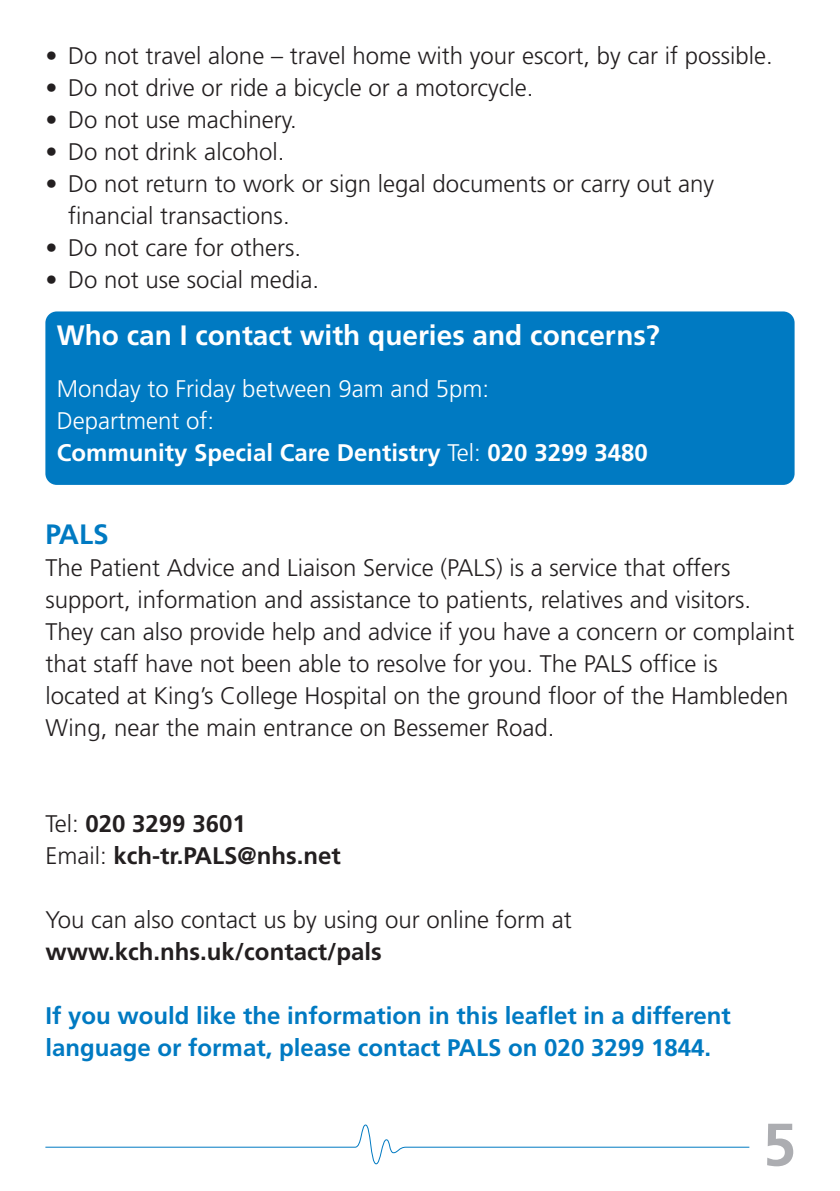
<style>
.page{position:relative;width:840px;height:1191px;background:#fff}
.page>*{position:absolute;margin:0;border:0;box-sizing:border-box;transform-origin:0 0}
.t1{font:700 60px "Frutiger";color:#acadb1}
.t2{font:700 28px "Frutiger";color:#fff}
.t3{font:700 28px "Frutiger";color:#007ac2}
.t4{font:300 24px/32px "Frutiger";color:#231f20}
.t5{font:700 24px/32px "Frutiger";color:#007ac2}
.t6{font:300 24px/32px "Frutiger";color:#fff}
.t7{font:700 24px/32px "Frutiger";color:#231f20}
.s1{font-weight:700}
.s2{font-weight:300}
</style>
<div class="page">
<svg style="left:45px;top:1124px;width:705px;height:40px"></svg>
<div style="left:45px;top:311px;width:749px;height:174px;background:#007ac2;border-radius:11px"></div>
<p class="t4" style="left:45px;top:40px;width:728px">• Do not travel alone – travel home with your escort, by car if possible.</p>
<p class="t4" style="left:45px;top:72px;width:489px">• Do not drive or ride a bicycle or a motorcycle.</p>
<p class="t4" style="left:45px;top:104px;width:253px">• Do not use machinery.</p>
<p class="t4" style="left:45px;top:136px;width:240px">• Do not drink alcohol.</p>
<p class="t4" style="left:68px;top:168px;width:647px;text-indent:-23px">• Do not return to work or sign legal documents or carry out any financial transactions.</p>
<p class="t4" style="left:45px;top:232px;width:257px">• Do not care for others.</p>
<p class="t4" style="left:45px;top:264px;width:275px">• Do not use social media.</p>
<p class="t2" style="left:57px;top:318px;width:604px">Who can I contact with queries and concerns?</p>
<p class="t6" style="left:57px;top:372px;width:592px">Monday to Friday between 9am and 5pm:<br>Department of:<br><span class="s1">Community Special Care Dentistry</span> Tel: <span class="s1">020 3299 3480</span></p>
<p class="t3" style="left:45px;top:518px;width:65px">PALS</p>
<p class="t4" style="left:45px;top:552px;width:750px">The Patient Advice and Liaison Service (PALS) is a service that offers support, information and assistance to patients, relatives and visitors.<br>They can also provide help and advice if you have a concern or complaint that staff have not been able to resolve for you. The PALS office is located at King’s College Hospital on the ground floor of the Hambleden Wing, near the main entrance on Bessemer Road.</p>
<p class="t7" style="left:45px;top:808px;width:297px"><span class="s2">Tel:</span> 020 3299 3601<br><span class="s2">Email:</span> kch-tr.PALS@nhs.net</p>
<p class="t4" style="left:45px;top:904px;width:527px">You can also contact us by using our online form at</p>
<p class="t7" style="left:45px;top:936px;width:338px">www.kch.nhs.uk/contact/pals</p>
<p class="t5" style="left:45px;top:1000px;width:686px">If you would like the information in this leaflet in a different language or format, please contact PALS on 020 3299 1844.</p>
<h1 class="t1" style="left:762px;top:1109px;width:35px">5</h1>
</div>
